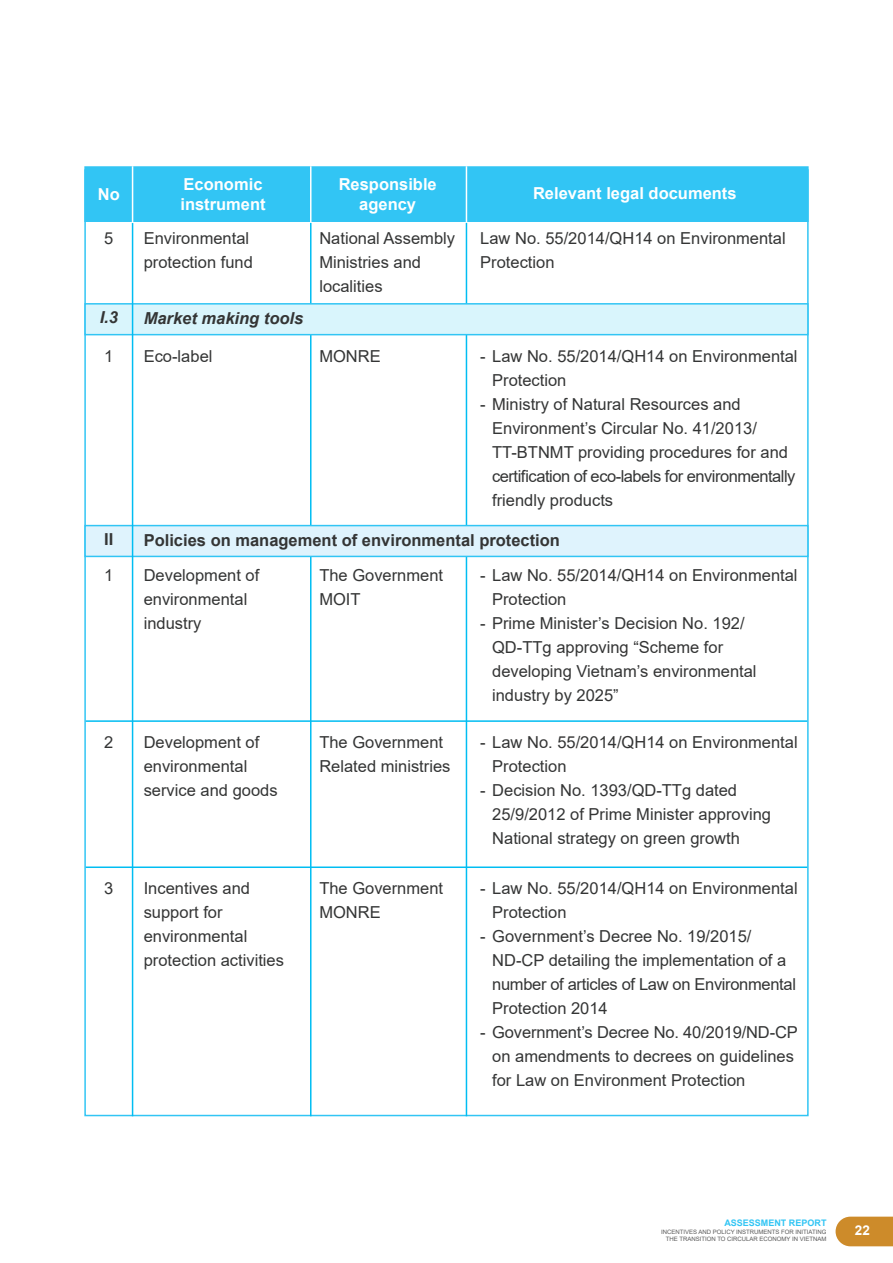
<style>
.page{position:relative;width:893px;height:1263px;background:#fff}
.page>*{position:absolute;margin:0;border:0;box-sizing:border-box;transform-origin:0 0}
.t1{font:16.5px/24px "Arial";color:#343535}
.t2{font:700 16.5px/19.8px "Arial";color:#fff}
.t3{font:700 16.5px "Arial";color:#343535}
.t4{font:italic 700 16.5px "Arial";color:#343535}
.t5{font:700 13.5px "Arial";color:#fff}
.t6{font:700 9px "Arial";color:#32c5f4}
.t7{font:6px/7.2px "Arial";color:#5a5a5a;text-align:right}
</style>
<div class="page">
<svg style="left:836px;top:1216px;width:57px;height:30px;background:#d09238"></svg>
<div style="left:84px;top:169px;width:725px;height:947px;background:#fff;border:2px solid #32c5f4"></div>
<div style="left:84px;top:166px;width:725px;height:56px;background:#32c5f4;border:2px solid #32c5f4"></div>
<hr style="left:86px;top:720px;width:721px;height:2px;background:#00bdf2">
<hr style="left:86px;top:866px;width:721px;height:2px;background:#00bdf2">
<hr style="left:466px;top:223px;width:1px;height:893px;background:#00bdf2">
<hr style="left:310px;top:223px;width:1px;height:893px;background:#00bdf2">
<hr style="left:466px;top:166px;width:1px;height:56px;background:#fff">
<hr style="left:310px;top:166px;width:1px;height:56px;background:#fff">
<div style="left:84px;top:525px;width:725px;height:32px;background:#dff3fd;border:2px solid #32c5f4"></div>
<div style="left:84px;top:303px;width:725px;height:32px;background:#d9f5fc;border:2px solid #32c5f4"></div>
<hr style="left:132px;top:223px;width:1px;height:893px;background:#00bdf2">
<hr style="left:132px;top:166px;width:1px;height:57px;background:#fff">
<p class="t2" style="left:98px;top:184px;width:23px">No</p>
<p class="t2" style="left:180px;top:175px;width:87px">Economic instrument</p>
<p class="t2" style="left:339px;top:175px;width:100px;text-align:center">Responsible agency</p>
<p class="t2" style="left:533px;top:183px;width:205px">Relevant legal documents</p>
<p class="t1" style="left:144px;top:226px;width:111px">Environmental protection fund</p>
<p class="t1" style="left:480px;top:226px;width:307px">Law No. 55/2014/QH14 on Environmental<br>Protection</p>
<p class="t1" style="left:319px;top:226px;width:137px">National Assembly<br>Ministries and localities</p>
<p class="t1" style="left:104px;top:226px;width:11px">5</p>
<p class="t4" style="left:100px;top:306px;width:20px">I.3</p>
<p class="t4" style="left:144px;top:308px;width:161px">Market making tools</p>
<p class="t1" style="left:104px;top:344px;width:11px">1</p>
<p class="t1" style="left:144px;top:344px;width:70px">Eco-label</p>
<p class="t1" style="left:319px;top:344px;width:63px">MONRE</p>
<p class="t1" style="left:492px;top:344px;width:307px;text-indent:-12px">- Law No. 55/2014/QH14 on Environmental<br>Protection</p>
<p class="t1" style="left:492px;top:392px;width:305px;text-indent:-12px">- Ministry of Natural Resources and Environment’s Circular No. 41/2013/ TT-BTNMT providing procedures for and certification of eco-labels for environmentally friendly products</p>
<p class="t3" style="left:104px;top:527px;width:11px">II</p>
<p class="t3" style="left:144px;top:529px;width:418px">Policies on management of environmental protection</p>
<p class="t1" style="left:104px;top:563px;width:11px">1</p>
<p class="t1" style="left:144px;top:563px;width:117px">Development of environmental industry</p>
<p class="t1" style="left:319px;top:563px;width:125px">The Government<br>MOIT</p>
<p class="t1" style="left:492px;top:563px;width:307px;text-indent:-12px">- Law No. 55/2014/QH14 on Environmental<br>Protection</p>
<p class="t1" style="left:492px;top:611px;width:266px;text-indent:-12px">- Prime Minister’s Decision No. 192/<br>QD-TTg approving “Scheme for developing Vietnam’s environmental industry by 2025”</p>
<p class="t1" style="left:104px;top:730px;width:11px">2</p>
<p class="t1" style="left:144px;top:730px;width:135px">Development of environmental service and goods</p>
<p class="t1" style="left:319px;top:730px;width:133px">The Government<br>Related ministries</p>
<p class="t1" style="left:492px;top:730px;width:307px;text-indent:-12px">- Law No. 55/2014/QH14 on Environmental<br>Protection</p>
<p class="t1" style="left:492px;top:778px;width:280px;text-indent:-12px">- Decision No. 1393/QD-TTg dated<br>25/9/2012 of Prime Minister approving<br>National strategy on green growth</p>
<p class="t1" style="left:104px;top:876px;width:11px">3</p>
<p class="t1" style="left:144px;top:876px;width:142px">Incentives and support for environmental protection activities</p>
<p class="t1" style="left:319px;top:876px;width:125px">The Government<br>MONRE</p>
<p class="t1" style="left:492px;top:876px;width:307px;text-indent:-12px">- Law No. 55/2014/QH14 on Environmental<br>Protection</p>
<p class="t1" style="left:492px;top:924px;width:305px;text-indent:-12px">- Government’s Decree No. 19/2015/ ND-CP detailing the implementation of a number of articles of Law on Environmental Protection 2014</p>
<p class="t1" style="left:492px;top:1020px;width:307px;text-indent:-12px">- Government’s Decree No. 40/2019/ND-CP on amendments to decrees on guidelines for Law on Environment Protection</p>
<p class="t6" style="left:724px;top:1216px;width:104px">ASSESSMENT REPORT</p>
<p class="t7" style="left:661px;top:1228px;width:167px">INCENTIVES AND POLICY INSTRUMENTS FOR INITIATING<br>THE TRANSITION TO CIRCULAR ECONOMY IN VIETNAM</p>
<p class="t5" style="left:855px;top:1221px;width:17px">22</p>
</div>
